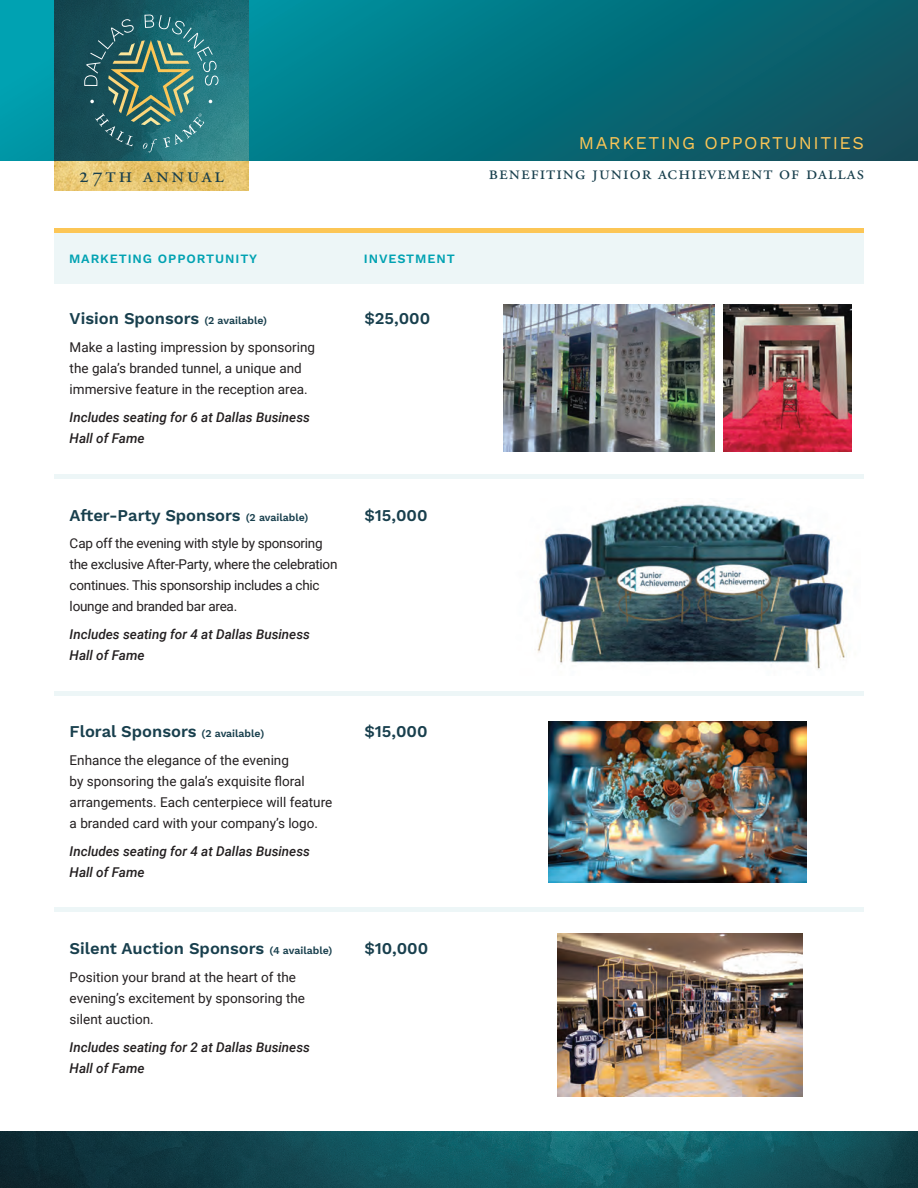
<style>
.page{position:relative;width:918px;height:1188px;background:#fff}
.page>*{position:absolute;margin:0;border:0;box-sizing:border-box;transform-origin:0 0}
.t1{font:22.05px "Adobe Garamond Pro";letter-spacing:.125em;color:#183f4d}
.t2{font:19.5px "Adobe Garamond Pro";letter-spacing:.05em;color:#183f4d}
.t3{font:18px "Work Sans";letter-spacing:.08em;color:#fcc656}
.t4{font:600 16.5px "Work Sans";color:#183f4d}
.t5{font:13.5px/21px "Roboto";color:#231f20}
.t6{font:italic 500 13.5px/21px "Roboto";color:#231f20}
.t7{font:13.5px/21px "Roboto";letter-spacing:-.02em;color:#231f20}
.t8{font:600 12.75px "Work Sans";letter-spacing:.07em;color:#00a2b2}
.s1{font-size:10.5px}
</style>
<div class="page">
<svg style="left:0;top:0;width:918px;height:161px;background:#05717e"></svg>
<img style="left:54px;top:161px;width:194px;height:29px">
<svg style="left:54px;top:0;width:194px;height:161px;background:#1e626a"></svg>
<img style="left:0;top:1132px;width:918px;height:56px">
<svg style="left:84px;top:14px;width:134px;height:138px;background:#397371"></svg>
<div style="left:54px;top:228px;width:810px;height:5px;background:#fcc656"></div>
<div style="left:54px;top:474px;width:810px;height:5px;background:#edf6f7"></div>
<hr style="left:54px;top:691px;width:810px;height:4px;background:#edf6f7">
<div style="left:54px;top:907px;width:810px;height:5px;background:#edf6f7"></div>
<div style="left:54px;top:233px;width:810px;height:50px;background:#edf6f7"></div>
<img style="left:537px;top:504px;width:310px;height:166px">
<img style="left:504px;top:304px;width:211px;height:148px">
<img style="left:724px;top:304px;width:127px;height:148px">
<img style="left:548px;top:721px;width:259px;height:161px">
<img style="left:557px;top:933px;width:245px;height:163px">
<h1 class="t1" style="left:79px;top:161px;width:147px">27th annual</h1>
<p class="t8" style="left:69px;top:251px;width:190px">MARKETING OPPORTUNITY</p>
<p class="t8" style="left:364px;top:251px;width:93px">INVESTMENT</p>
<p class="t4" style="left:70px;top:309px;width:199px">Vision Sponsors <span class="s1">(2 available)</span></p>
<p class="t5" style="left:70px;top:336px;width:247px">Make a lasting impression by sponsoring the gala’s branded tunnel, a unique and immersive feature in the reception area.</p>
<p class="t6" style="left:70px;top:406px;width:242px">Includes seating for 6 at Dallas Business<br>Hall of Fame</p>
<p class="t4" style="left:70px;top:505px;width:240px">After-Party Sponsors <span class="s1">(2 available)</span></p>
<p class="t7" style="left:70px;top:533px;width:269px">Cap off the evening with style by sponsoring the exclusive After-Party, where the celebration continues. This sponsorship includes a chic lounge and branded bar area.</p>
<p class="t6" style="left:70px;top:623px;width:242px">Includes seating for 4 at Dallas Business<br>Hall of Fame</p>
<p class="t4" style="left:70px;top:722px;width:196px">Floral Sponsors <span class="s1">(2 available)</span></p>
<p class="t5" style="left:70px;top:749px;width:264px">Enhance the elegance of the evening<br>by sponsoring the gala’s exquisite floral arrangements. Each centerpiece will feature a branded card with your company’s logo.</p>
<p class="t6" style="left:70px;top:840px;width:242px">Includes seating for 4 at Dallas Business<br>Hall of Fame</p>
<p class="t4" style="left:70px;top:939px;width:264px">Silent Auction Sponsors <span class="s1">(4 available)</span></p>
<p class="t5" style="left:70px;top:966px;width:237px">Position your brand at the heart of the evening’s excitement by sponsoring the silent auction.</p>
<p class="t6" style="left:70px;top:1036px;width:242px">Includes seating for 2 at Dallas Business<br>Hall of Fame</p>
<p class="t4" style="left:364px;top:309px;width:67px">$25,000</p>
<p class="t4" style="left:364px;top:505px;width:65px">$15,000</p>
<p class="t4" style="left:364px;top:722px;width:65px">$15,000</p>
<p class="t4" style="left:364px;top:939px;width:65px">$10,000</p>
<h3 class="t3" style="left:579px;top:132px;width:287px">MARKETING OPPORTUNITIES</h3>
<h2 class="t2" style="left:489px;top:162px;width:377px">benefiting junior achievement of dallas</h2>
</div>
